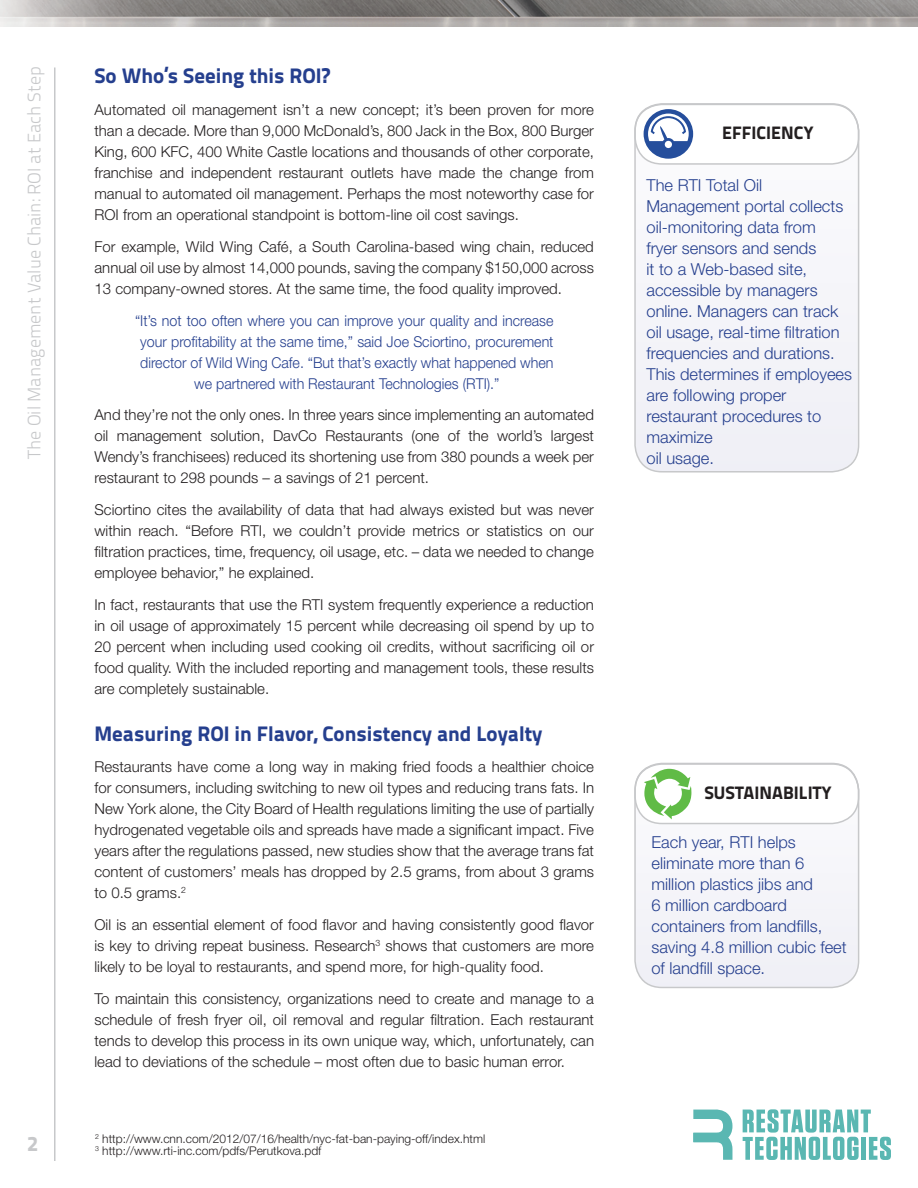
<style>
.page{position:relative;width:918px;height:1188px;background:#fff}
.page>*{position:absolute;margin:0;border:0;box-sizing:border-box;transform-origin:0 0}
.t1{font:21px "Titillium Text 22 L 999 wt";color:#253f8e}
.t2{font:21px "Titillium Text 22 L 999 wt";color:#c7c8ca}
.t3{font:18px "Titillium Text 22 L 250 wt";color:#c7c8ca}
.t4{font:18px "Titillium Text 22 L 999 wt";color:#231f20}
.t5{font:300 16.5px/21px "Helvetica Neue LT Std";color:#253f8e}
.t6{font:300 15px/21px "Helvetica Neue LT Std";color:#231f20;text-align:justify}
.t7{font:300 15px/21px "Helvetica Neue LT Std";color:#253f8e;text-align:center;scale:.95 1}
.t8{font:300 12px/12px "Helvetica Neue LT Std";color:#231f20}
</style>
<div class="page">
<img style="left:0;top:0;width:918px;height:27px">
<hr style="left:54px;top:68px;width:2px;height:1093px;background:#c7c8ca">
<div style="left:635px;top:765px;width:223px;height:222px;background:#f4f4f8;border-radius:27px"></div>
<div style="left:635px;top:764px;width:224px;height:60px;background:#fff;border-radius:27px"></div>
<div style="left:634px;top:763px;width:225px;height:61px;border:2px solid #c7c8ca;border-radius:27px"></div>
<div style="left:634px;top:763px;width:225px;height:225px;border:2px solid #c7c8ca;border-radius:27px"></div>
<svg style="left:644px;top:769px;width:47px;height:50px"></svg>
<div style="left:635px;top:106px;width:223px;height:366px;background:#f4f4f9;border-radius:27px"></div>
<div style="left:635px;top:104px;width:224px;height:60px;background:#fff;border-radius:27px"></div>
<div style="left:634px;top:104px;width:225px;height:61px;border:2px solid #c7c8ca;border-radius:27px"></div>
<div style="left:634px;top:103px;width:225px;height:370px;border:2px solid #c7c8ca;border-radius:27px"></div>
<svg style="left:644px;top:109px;width:49px;height:50px"></svg>
<svg style="left:743px;top:1109px;width:148px;height:51px"></svg>
<svg style="left:693px;top:1109px;width:40px;height:51px"></svg>
<p class="t3" style="left:21px;top:459px;width:394px;rotate:-90deg">The Oil Management Value Chain: ROI at Each Step</p>
<h1 class="t2" style="left:27px;top:1127px;width:13px">2</h1>
<h1 class="t1" style="left:94px;top:59px;width:237px">So Who’s Seeing this ROI?</h1>
<p class="t6" style="left:94px;top:99px;width:501px">Automated oil management isn’t a new concept; it’s been proven for more than a decade. More than 9,000 McDonald’s, 800 Jack in the Box, 800 Burger King, 600 KFC, 400 White Castle locations and thousands of other corporate, franchise and independent restaurant outlets have made the change from manual to automated oil management. Perhaps the most noteworthy case for ROI from an operational standpoint is bottom-line oil cost savings.</p>
<p class="t6" style="left:94px;top:236px;width:501px">For example, Wild Wing Café, a South Carolina-based wing chain, reduced annual oil use by almost 14,000 pounds, saving the company $150,000 across 13 company-owned stores. At the same time, the food quality improved.</p>
<p class="t7" style="left:135px;top:310px;width:442px">“It’s not too often where you can improve your quality and increase your profitability at the same time,” said Joe Sciortino, procurement director of Wild Wing Cafe. “But that’s exactly what happened when we partnered with Restaurant Technologies (RTI).”</p>
<p class="t6" style="left:94px;top:404px;width:501px">And they’re not the only ones. In three years since implementing an automated oil management solution, DavCo Restaurants (one of the world’s largest Wendy’s franchisees) reduced its shortening use from 380 pounds a week per restaurant to 298 pounds – a savings of 21 percent.</p>
<p class="t6" style="left:94px;top:499px;width:501px">Sciortino cites the availability of data that had always existed but was never within reach. “Before RTI, we couldn’t provide metrics or statistics on our filtration practices, time, frequency, oil usage, etc. – data we needed to change employee behavior,” he explained.</p>
<p class="t6" style="left:94px;top:594px;width:501px">In fact, restaurants that use the RTI system frequently experience a reduction in oil usage of approximately 15 percent while decreasing oil spend by up to 20 percent when including used cooking oil credits, without sacrificing oil or food quality. With the included reporting and management tools, these results are completely sustainable.</p>
<h1 class="t1" style="left:94px;top:717px;width:449px">Measuring ROI in Flavor, Consistency and Loyalty</h1>
<p class="t6" style="left:94px;top:756px;width:501px">Restaurants have come a long way in making fried foods a healthier choice for consumers, including switching to new oil types and reducing trans fats. In New York alone, the City Board of Health regulations limiting the use of partially hydrogenated vegetable oils and spreads have made a significant impact. Five years after the regulations passed, new studies show that the average trans fat content of customers’ meals has dropped by 2.5 grams, from about 3 grams to 0.5 grams.<sup>2</sup></p>
<p class="t6" style="left:94px;top:914px;width:501px">Oil is an essential element of food flavor and having consistently good flavor is key to driving repeat business. Research<sup>3</sup> shows that customers are more likely to be loyal to restaurants, and spend more, for high-quality food.</p>
<p class="t6" style="left:94px;top:988px;width:501px">To maintain this consistency, organizations need to create and manage to a schedule of fresh fryer oil, oil removal and regular filtration. Each restaurant tends to develop this process in its own unique way, which, unfortunately, can lead to deviations of the schedule – most often due to basic human error.</p>
<p class="t8" style="left:95px;top:1132px;width:392px"><sup>2</sup> http://www.cnn.com/2012/07/16/health/nyc-fat-ban-paying-off/index.html<br><sup>3</sup> http://www.rti-inc.com/pdfs/Perutkova.pdf</p>
<p class="t4" style="left:722px;top:119px;width:93px">EFFICIENCY</p>
<p class="t5" style="left:646px;top:174px;width:207px">The RTI Total Oil<br>Management portal collects oil-monitoring data from<br>fryer sensors and sends<br>it to a Web-based site, accessible by managers online. Managers can track oil usage, real-time filtration frequencies and durations.<br>This determines if employees are following proper restaurant procedures to maximize<br>oil usage.</p>
<p class="t4" style="left:704px;top:778px;width:129px">SUSTAINABILITY</p>
<p class="t5" style="left:651px;top:831px;width:197px">Each year, RTI helps eliminate more than 6 million plastics jibs and<br>6 million cardboard containers from landfills, saving 4.8 million cubic feet of landfill space.</p>
</div>
